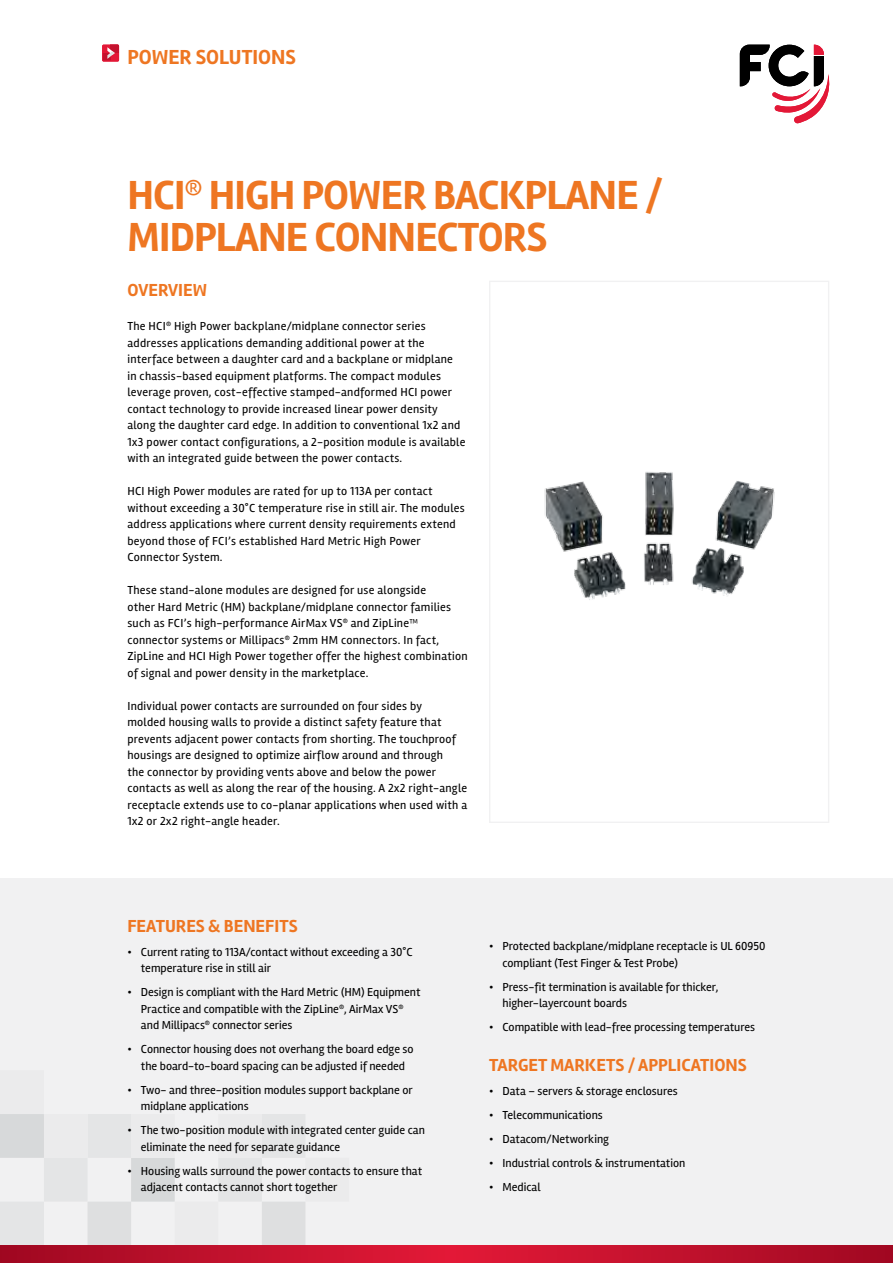
<style>
.page{position:relative;width:893px;height:1263px;background:#fff}
.page>*{position:absolute;margin:0;border:0;box-sizing:border-box;transform-origin:0 0}
.t1{font:700 42px/42px "Rambla";letter-spacing:-.02em;color:#ee7622}
.t2{font:700 21px "Rambla";color:#ee7622}
.t3{font:700 18px "Rambla";color:#ee7622}
.t4{font:12px/16.5px "Rambla";letter-spacing:.02em;color:#000}
.t5{font:12px/16.5px "Rambla";color:#000}
</style>
<div class="page">
<div style="left:0;top:878px;width:893px;height:385px;background:#f1f1f2"></div>
<div style="left:102px;top:45px;width:17px;height:17px;background:#e31837"></div>
<div style="left:103px;top:53px;width:8px;height:7px;background:#c4122e"></div>
<div style="left:111px;top:45px;width:8px;height:8px;background:#c4122e"></div>
<svg style="left:107px;top:47px;width:8px;height:12px"></svg>
<svg style="left:0;top:1114px;width:305px;height:131px"></svg>
<svg style="left:740px;top:45px;width:90px;height:79px"></svg>
<svg style="left:0;top:1245px;width:893px;height:18px;background:#c1112c"></svg>
<img style="left:544px;top:472px;width:231px;height:128px">
<h2 class="t2" style="left:127px;top:45px;width:170px">POWER SOLUTIONS</h2>
<h1 class="t1" style="left:128px;top:175px;width:537px">HCI<sup>®</sup> HIGH POWER BACKPLANE /<br>MIDPLANE CONNECTORS</h1>
<h3 class="t3" style="left:127px;top:279px;width:81px">OVERVIEW</h3>
<p class="t4" style="left:127px;top:318px;width:339px">The HCI<sup>®</sup> High Power backplane/midplane connector series addresses applications demanding additional power at the interface between a daughter card and a backplane or midplane<br>in chassis-based equipment platforms. The compact modules leverage proven, cost-effective stamped-andformed HCI power contact technology to provide increased linear power density along the daughter card edge. In addition to conventional 1x2 and 1x3 power contact configurations, a 2-position module is available with an integrated guide between the power contacts.</p>
<p class="t4" style="left:127px;top:483px;width:339px">HCI High Power modules are rated for up to 113A per contact without exceeding a 30°C temperature rise in still air. The modules address applications where current density requirements extend beyond those of FCI’s established Hard Metric High Power Connector System.</p>
<p class="t4" style="left:127px;top:582px;width:342px">These stand-alone modules are designed for use alongside<br>other Hard Metric (HM) backplane/midplane connector families such as FCI’s high-performance AirMax VS<sup>®</sup> and ZipLine™ connector systems or Millipacs<sup>®</sup> 2mm HM connectors. In fact, ZipLine and HCI High Power together offer the highest combination of signal and power density in the marketplace.</p>
<p class="t4" style="left:127px;top:697px;width:341px">Individual power contacts are surrounded on four sides by<br>molded housing walls to provide a distinct safety feature that prevents adjacent power contacts from shorting. The touchproof housings are designed to optimize airflow around and through<br>the connector by providing vents above and below the power contacts as well as along the rear of the housing. A 2x2 right-angle receptacle extends use to co-planar applications when used with a 1x2 or 2x2 right-angle header.</p>
<h3 class="t3" style="left:127px;top:915px;width:172px">FEATURES &amp; BENEFITS</h3>
<p class="t5" style="left:141px;top:943px;width:273px;text-indent:-14px">• Current rating to 113A/contact without exceeding a 30°C temperature rise in still air</p>
<p class="t5" style="left:141px;top:984px;width:281px;text-indent:-14px">• Design is compliant with the Hard Metric (HM) Equipment<br>Practice and compatible with the ZipLine<sup>®</sup>, AirMax VS<sup>® </sup>and Millipacs<sup>®</sup> connector series</p>
<p class="t5" style="left:127px;top:1041px;width:288px;text-align:center">• Connector housing does not overhang the board edge so the board-to-board spacing can be adjusted if needed</p>
<p class="t5" style="left:141px;top:1081px;width:273px;text-indent:-14px">• Two- and three-position modules support backplane or midplane applications</p>
<p class="t5" style="left:141px;top:1122px;width:285px;text-indent:-14px">• The two-position module with integrated center guide can eliminate the need for separate guidance</p>
<p class="t5" style="left:141px;top:1162px;width:283px;text-indent:-14px">• Housing walls surround the power contacts to ensure that adjacent contacts cannot short together</p>
<p class="t5" style="left:502px;top:938px;width:264px;text-indent:-14px">• Protected backplane/midplane receptacle is UL 60950 compliant (Test Finger &amp; Test Probe)</p>
<p class="t5" style="left:502px;top:978px;width:217px;text-indent:-14px">• Press-fit termination is available for thicker, higher-layercount boards</p>
<p class="t5" style="left:489px;top:1019px;width:268px">• Compatible with lead-free processing temperatures</p>
<h3 class="t3" style="left:489px;top:1054px;width:259px">TARGET MARKETS / APPLICATIONS</h3>
<p class="t5" style="left:489px;top:1082px;width:190px">• Data – servers &amp; storage enclosures</p>
<p class="t5" style="left:489px;top:1106px;width:115px">• Telecommunications</p>
<p class="t5" style="left:489px;top:1130px;width:122px">• Datacom/Networking</p>
<p class="t5" style="left:489px;top:1154px;width:198px">• Industrial controls &amp; instrumentation</p>
<p class="t5" style="left:489px;top:1178px;width:53px">• Medical</p>
</div>
